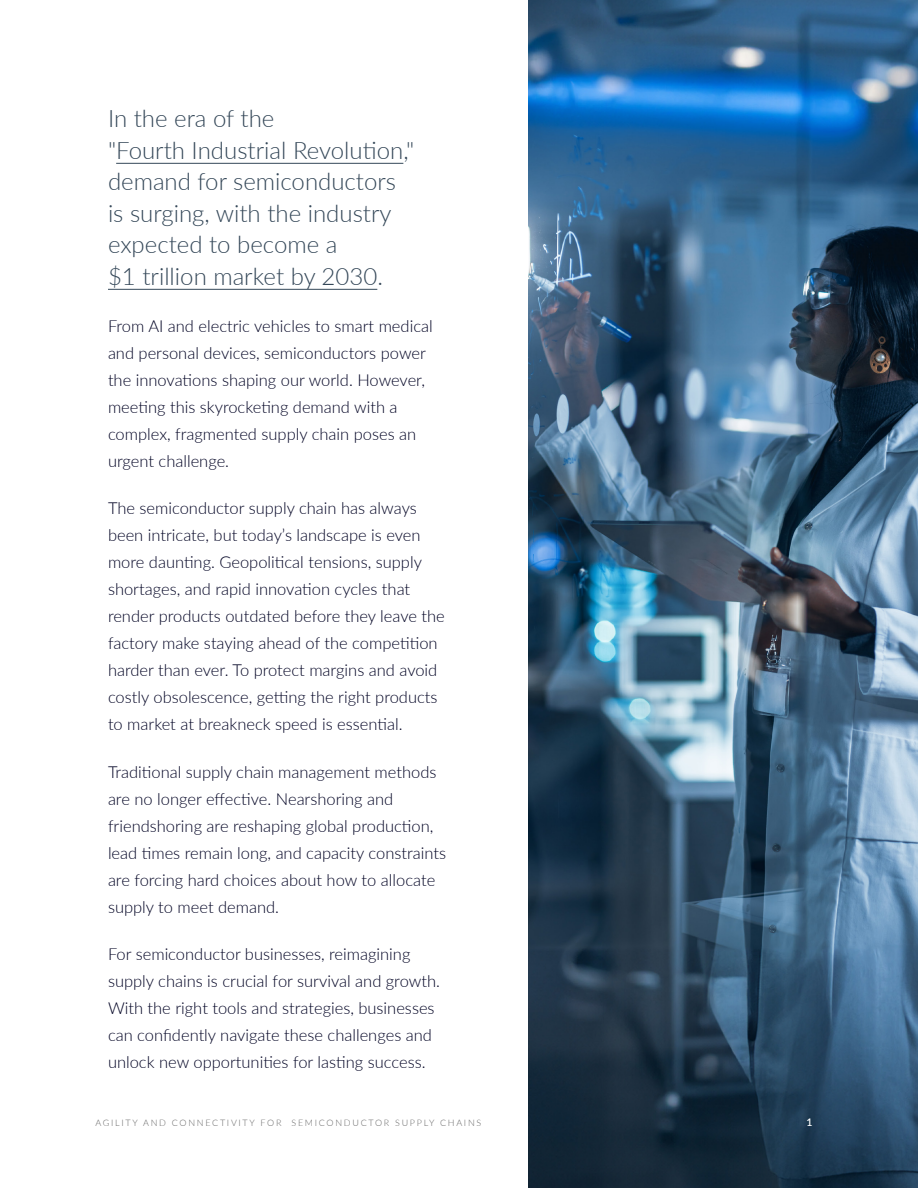
<style>
.page{position:relative;width:918px;height:1188px;background:#fff}
.page>*{position:absolute;margin:0;border:0;box-sizing:border-box;transform-origin:0 0}
.Intro_Text{font:300 24px/31.5px "Lato";color:#344758}
.Body_text{font:300 16.5px/27px "Lato";color:#010223}
.Folio{font:600 10.5px "Lato";color:#fff}
.t1{font:300 9px "Lato";letter-spacing:.19em;color:#666}
</style>
<div class="page">
<hr style="left:116px;top:163px;width:287px;height:1px;background:#344758">
<hr style="left:108px;top:289px;width:269px;height:1px;background:#344758">
<img style="left:528px;top:0;width:390px;height:1188px">
<p class="Intro_Text" style="left:108px;top:102px;width:308px">In the era of the<br>"Fourth Industrial Revolution," demand for semiconductors is surging, with the industry expected to become a<br>$1 trillion market by 2030.</p>
<p class="Body_text" style="left:108px;top:312px;width:326px">From AI and electric vehicles to smart medical and personal devices, semiconductors power the innovations shaping our world. However, meeting this skyrocketing demand with a complex, fragmented supply chain poses an urgent challenge.</p>
<p class="Body_text" style="left:108px;top:494px;width:338px">The semiconductor supply chain has always been intricate, but today’s landscape is even more daunting. Geopolitical tensions, supply shortages, and rapid innovation cycles that render products outdated before they leave the factory make staying ahead of the competition harder than ever. To protect margins and avoid costly obsolescence, getting the right products to market at breakneck speed is essential.</p>
<p class="Body_text" style="left:108px;top:758px;width:340px">Traditional supply chain management methods are no longer effective. Nearshoring and friendshoring are reshaping global production, lead times remain long, and capacity constraints are forcing hard choices about how to allocate supply to meet demand.</p>
<p class="Body_text" style="left:108px;top:940px;width:334px">For semiconductor businesses, reimagining supply chains is crucial for survival and growth.<br>With the right tools and strategies, businesses can confidently navigate these challenges and unlock new opportunities for lasting success.</p>
<p class="t1" style="left:95px;top:1117px;width:387px">AGILITY AND CONNECTIVITY FOR SEMICONDUCTOR SUPPLY CHAINS</p>
<p class="Folio" style="left:806px;top:1115px;width:8px">1</p>
</div>
